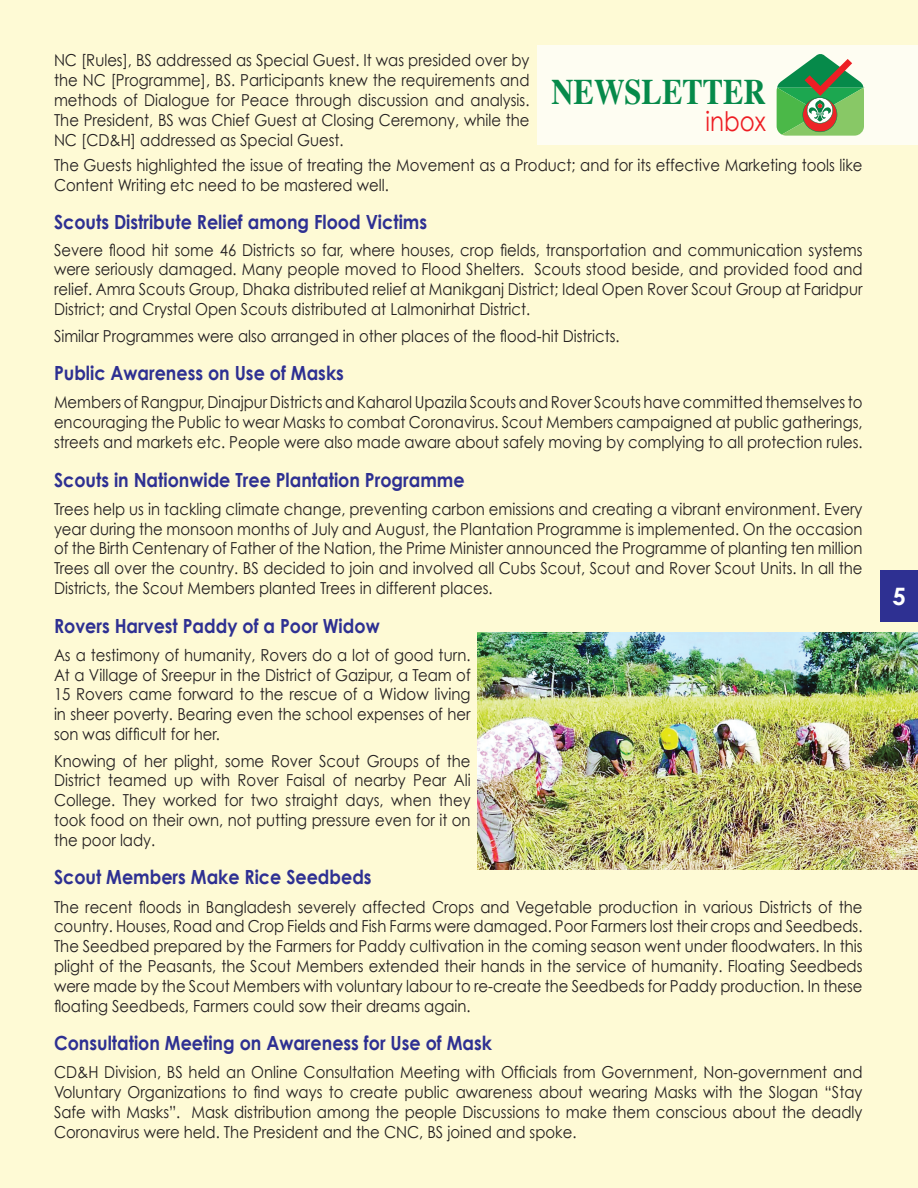
<style>
.page{position:relative;width:918px;height:1188px;background:#fefad5}
.page>*{position:absolute;margin:0;border:0;box-sizing:border-box;transform-origin:0 0}
.t1{font:700 36px "Times";color:#068a4a;scale:.85 1}
.t2{font:27px "Century Gothic";color:#ee1d23;scale:.85 1}
.t3{font:700 24px "Century Gothic";color:#fff}
.t4{font:700 19.5px "Century Gothic";color:#2e3092;scale:.9 1}
.t5{font:16.5px/19.8px "Century Gothic";color:#231f20;text-align:justify;scale:.9 1}
</style>
<div class="page">
<div style="left:880px;top:570px;width:38px;height:52px;background:#2e3092"></div>
<div style="left:538px;top:45px;width:380px;height:99px;background:#fefdf2"></div>
<svg style="left:777px;top:54px;width:87px;height:82px"></svg>
<img style="left:477px;top:633px;width:441px;height:236px">
<p class="t5" style="left:54px;top:50px;width:530px">NC [Rules], BS addressed as Special Guest. It was presided over by the NC [Programme], BS. Participants knew the requirements and methods of Dialogue for Peace through discussion and analysis.<br>The President, BS was Chief Guest at Closing Ceremony, while the NC [CD&amp;H] addressed as Special Guest.</p>
<p class="t5" style="left:54px;top:155px;width:900px">The Guests highlighted the issue of treating the Movement as a Product; and for its effective Marketing tools like<br>Content Writing etc need to be mastered well.</p>
<p class="t4" style="left:54px;top:210px;width:416px">Scouts Distribute Relief among Flood Victims</p>
<p class="t5" style="left:54px;top:240px;width:900px">Severe flood hit some 46 Districts so far, where houses, crop fields, transportation and communication systems were seriously damaged. Many people moved to Flood Shelters. Scouts stood beside, and provided food and relief. Amra Scouts Group, Dhaka distributed relief at Manikganj District; Ideal Open Rover Scout Group at Faridpur District; and Crystal Open Scouts distributed at Lalmonirhat District.</p>
<p class="t5" style="left:54px;top:325px;width:630px">Similar Programmes were also arranged in other places of the flood-hit Districts.</p>
<p class="t4" style="left:54px;top:361px;width:324px">Public Awareness on Use of Masks</p>
<p class="t5" style="left:54px;top:392px;width:900px">Members of Rangpur, Dinajpur Districts and Kaharol Upazila Scouts and Rover Scouts have committed themselves to encouraging the Public to wear Masks to combat Coronavirus. Scout Members campaigned at public gatherings, streets and markets etc. People were also made aware about safely moving by complying to all protection rules.</p>
<p class="t4" style="left:54px;top:467px;width:458px">Scouts in Nationwide Tree Plantation Programme</p>
<p class="t5" style="left:54px;top:499px;width:900px">Trees help us in tackling climate change, preventing carbon emissions and creating a vibrant environment. Every year during the monsoon months of July and August, the Plantation Programme is implemented. On the occasion of the Birth Centenary of Father of the Nation, the Prime Minister announced the Programme of planting ten million Trees all over the country. BS decided to join and involved all Cubs Scout, Scout and Rover Scout Units. In all the Districts, the Scout Members planted Trees in different places.</p>
<p class="t4" style="left:54px;top:613px;width:363px">Rovers Harvest Paddy of a Poor Widow</p>
<p class="t5" style="left:54px;top:645px;width:464px">As a testimony of humanity, Rovers do a lot of good turn.<br>At a Village of Sreepur in the District of Gazipur, a Team of 15 Rovers came forward to the rescue of a Widow living in sheer poverty. Bearing even the school expenses of her son was difficult for her.</p>
<p class="t5" style="left:54px;top:751px;width:465px">Knowing of her plight, some Rover Scout Groups of the District teamed up with Rover Faisal of nearby Pear Ali College. They worked for two straight days, when they took food on their own, not putting pressure even for it on the poor lady.</p>
<p class="t4" style="left:54px;top:865px;width:354px">Scout Members Make Rice Seedbeds</p>
<p class="t5" style="left:54px;top:897px;width:900px">The recent floods in Bangladesh severely affected Crops and Vegetable production in various Districts of the country. Houses, Road and Crop Fields and Fish Farms were damaged. Poor Farmers lost their crops and Seedbeds.<br>The Seedbed prepared by the Farmers for Paddy cultivation in the coming season went under floodwaters. In this plight of the Peasants, the Scout Members extended their hands in the service of humanity. Floating Seedbeds were made by the Scout Members with voluntary labour to re-create the Seedbeds for Paddy production. In these floating Seedbeds, Farmers could sow their dreams again.</p>
<p class="t4" style="left:54px;top:1031px;width:488px">Consultation Meeting on Awareness for Use of Mask</p>
<p class="t5" style="left:54px;top:1062px;width:900px">CD&amp;H Division, BS held an Online Consultation Meeting with Officials from Government, Non-government and Voluntary Organizations to find ways to create public awareness about wearing Masks with the Slogan “Stay Safe with Masks”. Mask distribution among the people Discussions to make them conscious about the deadly Coronavirus were held. The President and the CNC, BS joined and spoke.</p>
<h1 class="t1" style="left:552px;top:57px;width:254px">NEWSLETTER</h1>
<h2 class="t2" style="left:705px;top:105px;width:72px">inbox</h2>
<h3 class="t3" style="left:892px;top:581px;width:15px">5</h3>
</div>
